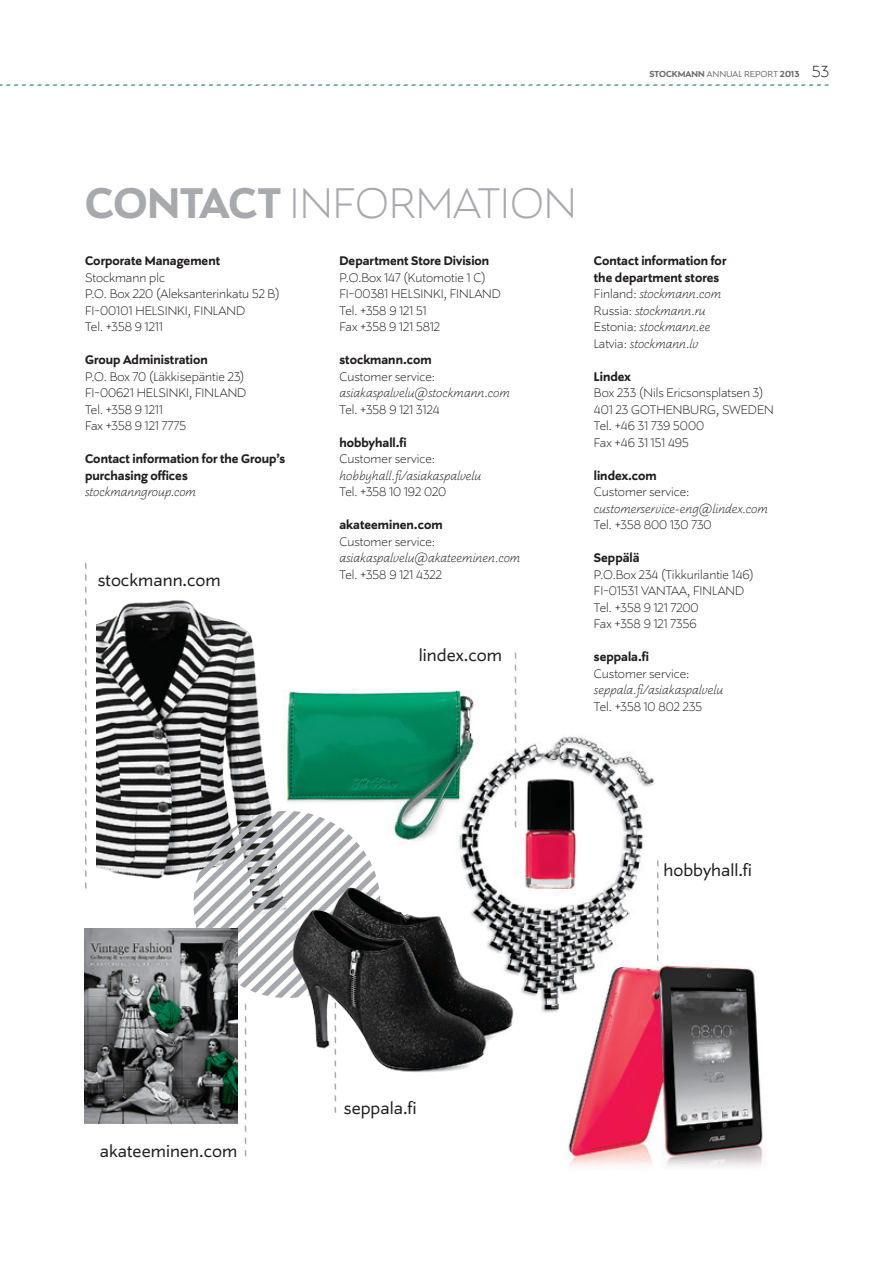
<style>
.page{position:relative;width:893px;height:1263px;background:#fff}
.page>*{position:absolute;margin:0;border:0;box-sizing:border-box;transform-origin:0 0}
.t1{font:300 48px "Stockmann Sans";color:#a8a9ad}
.t2{font:700 48px "Stockmann Sans";color:#a8a9ad}
.t3{font:18.75px "Stockmann Sans";color:#231f20}
.t4{font:300 13.95px/16.5px "Stockmann Sans";color:#231f20}
.t5{font:italic 300 13.95px/16.5px "Stockmann Sans";color:#231f20}
.t6{font:700 13.95px/16.5px "Stockmann Sans";color:#231f20}
.t7{font:9.75px "Stockmann Sans";color:#6c6d70}
.t8{font:700 9.75px "Stockmann Sans";color:#6c6d70}
.s1{font-weight:400}
.s2{font-weight:300;font-size:18px;color:#231f20}
.s3{font-weight:700}
.s4{font-weight:700;font-style:normal}
.s5{font-style:normal}
</style>
<div class="page">
<img style="left:568px;top:965px;width:195px;height:202px">
<img style="left:290px;top:690px;width:184px;height:155px">
<img style="left:447px;top:734px;width:217px;height:283px">
<img style="left:96px;top:600px;width:194px;height:279px">
<svg style="left:85px;top:563px;width:2px;height:325px"></svg>
<svg style="left:657px;top:860px;width:1px;height:101px"></svg>
<svg style="left:0;top:85px;width:829px;height:1px"></svg>
<svg style="left:515px;top:653px;width:1px;height:174px"></svg>
<img style="left:381px;top:864px;width:135px;height:209px">
<svg style="left:193px;top:811px;width:188px;height:345px"></svg>
<img style="left:84px;top:928px;width:153px;height:195px">
<p class="t8" style="left:768px;top:68px;width:63px"><span class="s1">RT</span> 2013 <span class="s2">53</span></p>
<p class="t7" style="left:707px;top:68px;width:14px">ANNU</p>
<p class="t7" style="left:733px;top:68px;width:53px">AL RE PO<span class="s3">2013</span></p>
<p class="t8" style="left:634px;top:68px;width:57px">STOCKMANN</p>
<p class="t7" style="left:649px;top:68px;width:115px"><span class="s3">STOCKMAN</span>ANNUAL REPORT</p>
<h1 class="t2" style="left:85px;top:175px;width:58px">Contact</h1>
<h1 class="t1" style="left:290px;top:176px;width:289px">-Information</h1>
<p class="t6" style="left:85px;top:253px;width:137px">Corporate Management</p>
<p class="t4" style="left:85px;top:269px;width:196px">Stockmann plc<br>P.O. Box 220 (Aleksanterinkatu 52 B)<br>FI -00101 HELSIN</p>
<p class="t6" style="left:339px;top:253px;width:151px">Department Store Division</p>
<p class="t4" style="left:339px;top:269px;width:148px">P.O.Box 147 (Kutomotie 1 C)<br>FI -00381 HELSIN</p>
<p class="t4" style="left:433px;top:286px;width:25px">KI, FINLAN</p>
<p class="t4" style="left:492px;top:286px;width:11px">D</p>
<p class="t4" style="left:339px;top:302px;width:102px">Tel. +358 9 121 51<br>Fax +358 9 121 5812</p>
<p class="t6" style="left:339px;top:352px;width:94px">stockmann.com</p>
<p class="t4" style="left:339px;top:368px;width:97px">Customer service:</p>
<p class="t5" style="left:339px;top:385px;width:172px">asiakaspalvelu@stockmann.com</p>
<p class="t4" style="left:339px;top:401px;width:102px">Tel. +358 9 121 3124</p>
<p class="t6" style="left:339px;top:434px;width:69px">hobbyhall.fi</p>
<p class="t4" style="left:339px;top:451px;width:97px">Customer service:</p>
<p class="t5" style="left:339px;top:467px;width:143px">hobbyhall.fi/asiakaspalvelu</p>
<p class="t4" style="left:339px;top:484px;width:108px">Tel. +358 10 192 020</p>
<p class="t6" style="left:339px;top:517px;width:105px">akateeminen.com</p>
<p class="t4" style="left:339px;top:533px;width:97px">Customer service:</p>
<p class="t5" style="left:339px;top:550px;width:182px">asiakaspalvelu@akateeminen.com</p>
<p class="t4" style="left:339px;top:566px;width:104px">Tel. +358 9 121 4322</p>
<p class="t4" style="left:177px;top:302px;width:25px">KI, FINLAN</p>
<p class="t4" style="left:236px;top:302px;width:11px">D</p>
<p class="t4" style="left:85px;top:319px;width:80px">Tel. +358 9 1211</p>
<p class="t6" style="left:85px;top:352px;width:124px">Group Administration</p>
<p class="t4" style="left:85px;top:368px;width:161px">P.O. Box 70 (Läkkisepäntie 23)<br>FI -00621 HELSIN</p>
<p class="t4" style="left:179px;top:385px;width:25px">KI, FINLAN</p>
<p class="t4" style="left:237px;top:385px;width:11px">D</p>
<p class="t4" style="left:85px;top:401px;width:103px">Tel. +358 9 1211<br>Fax +358 9 121 7775</p>
<p class="t6" style="left:85px;top:451px;width:202px">Contact information for the Group’s purchasing offices</p>
<p class="t5" style="left:85px;top:484px;width:112px">stockmanngroup.com</p>
<h2 class="t3" style="left:98px;top:569px;width:124px">stockmann.com</h2>
<h2 class="t3" style="left:419px;top:644px;width:85px">lindex.com</h2>
<p class="t5" style="left:594px;top:253px;width:134px"><span class="s4">Contact information for the department stores<br></span><span class="s5">Finland:</span> stockmann.com<br><span class="s5">Russia:</span> stockmann.ru<br><span class="s5">Estonia:</span> stockmann.ee<br><span class="s5">Latvia:</span> stockmann.lv</p>
<p class="t6" style="left:594px;top:368px;width:38px">Lindex</p>
<p class="t4" style="left:594px;top:385px;width:172px">Box 233 (N ils Ericsonsplatsen 3)<br>401 23 GOTHEN BURG, SWEDEN<br>Tel. +46 31 739 5000<br>Fax +46 31 151 495</p>
<p class="t6" style="left:594px;top:467px;width:64px">lindex.com</p>
<p class="t4" style="left:594px;top:484px;width:97px">Customer service:</p>
<p class="t5" style="left:594px;top:500px;width:175px">customerservice-eng@lindex.com</p>
<p class="t4" style="left:594px;top:517px;width:119px">Tel. +358 800 130 730</p>
<p class="t6" style="left:594px;top:550px;width:47px">Seppälä</p>
<p class="t4" style="left:594px;top:566px;width:162px">P.O.Box 234 (Tikkurilantie 146)<br>FI -01531 VANTAA</p>
<p class="t4" style="left:687px;top:583px;width:14px">, FINLAN</p>
<p class="t4" style="left:735px;top:583px;width:11px">D</p>
<p class="t4" style="left:594px;top:599px;width:106px">Tel. +358 9 121 7200<br>Fax +358 9 121 7356</p>
<p class="t6" style="left:594px;top:649px;width:57px">seppala.fi</p>
<p class="t4" style="left:594px;top:665px;width:97px">Customer service:</p>
<p class="t5" style="left:594px;top:682px;width:131px">seppala.fi/asiakaspalvelu</p>
<p class="t4" style="left:594px;top:698px;width:110px">Tel. +358 10 802 235</p>
<h2 class="t3" style="left:663px;top:859px;width:90px">hobbyhall.fi</h2>
<h2 class="t3" style="left:100px;top:1140px;width:139px">akateeminen.com</h2>
<h2 class="t3" style="left:344px;top:1097px;width:74px">seppala.fi</h2>
</div>
